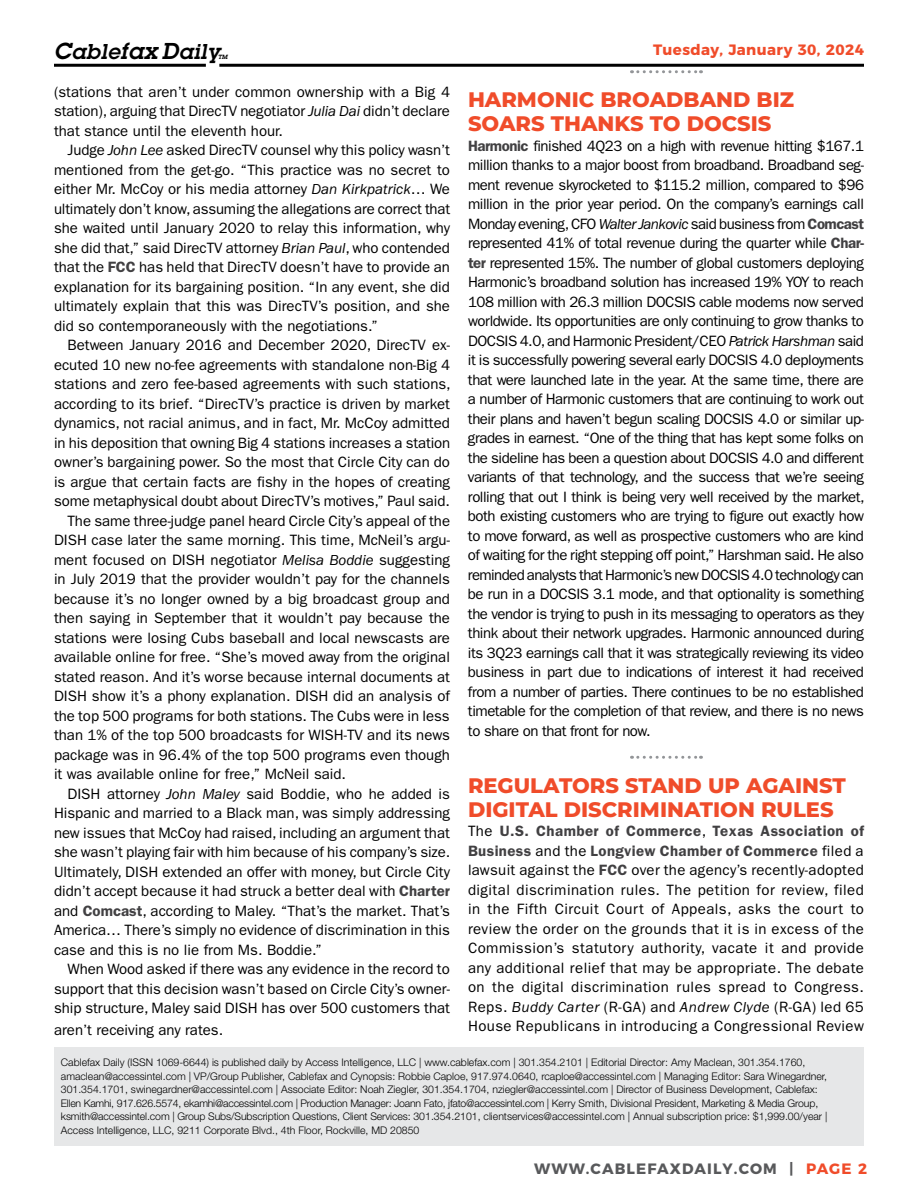
<style>
.page{position:relative;width:918px;height:1188px;background:#fff}
.page>*{position:absolute;margin:0;border:0;box-sizing:border-box;transform-origin:0 0}
.t1{font:800 21px/24px "Montserrat";color:#f04c2a}
.t2{font:italic 600 21px "Lubalin Graph Std";letter-spacing:.03em;color:#000}
.t3{font:15px/19.5px "ITC Franklin Gothic Std";color:#000;text-align:justify}
.t4{font:700 15px "Montserrat";letter-spacing:.075em;color:#58595b}
.t5{font:700 15px "Montserrat";letter-spacing:.025em;color:#f04c2a}
.t6{font:300 10.5px/13.5px "Helvetica Neue LT Std";color:#000}
.t7{font:italic 600 6px "Lubalin Graph Std";color:#000}
.s1{font-size:22.5px}
.s2{font-style:italic}
.s3{font-weight:600;color:#414042}
.s4{color:#f04c2a}
</style>
<div class="page">
<div style="left:54px;top:1047px;width:810px;height:98px;background:#e6e7e8"></div>
<hr style="left:219px;top:64px;width:645px;height:3px;background:#000">
<hr style="left:54px;top:64px;width:152px;height:3px;background:#000">
<svg style="left:632px;top:70px;width:69px;height:3px"></svg>
<svg style="left:632px;top:756px;width:69px;height:3px"></svg>
<h1 class="t2" style="left:54px;top:38px;width:167px"><span class="s1">C</span>able<span class="s1">fax D</span>aily</h1>
<p class="t7" style="left:218px;top:53px;width:11px">TM</p>
<p class="t5" style="left:653px;top:38px;width:212px">Tuesday, January 30, 2024</p>
<p class="t3" style="left:54px;top:82px;width:397px">(stations that aren’t under common ownership with a Big 4 station), arguing that DirecTV negotiator <span class="s2">Julia Dai</span> didn’t declare that stance until the eleventh hour.</p>
<p class="t3" style="left:54px;top:141px;width:398px;text-indent:14px">Judge <span class="s2">John Lee</span> asked DirecTV counsel why this policy wasn’t mentioned from the get-go. “This practice was no secret to either Mr. McCoy or his media attorney <span class="s2">Dan Kirkpatrick</span>… We ultimately don’t know, assuming the allegations are correct that she waited until January 2020 to relay this information, why she did that,” said DirecTV attorney <span class="s2">Brian Paul</span>, who contended that the <span class="s3">FCC</span> has held that DirecTV doesn’t have to provide an explanation for its bargaining position. “In any event, she did ultimately explain that this was DirecTV’s position, and she did so contemporaneously with the negotiations.”</p>
<p class="t3" style="left:68px;top:336px;width:384px">Between January 2016 and December 2020, DirecTV ex-</p>
<p class="t3" style="left:54px;top:355px;width:398px">ecuted 10 new no-fee agreements with standalone non-Big 4</p>
<p class="t3" style="left:54px;top:375px;width:398px">stations and zero fee-based agreements with such stations,</p>
<p class="t3" style="left:54px;top:394px;width:398px">according to its brief. “DirecTV’s practice is driven by market</p>
<p class="t3" style="left:54px;top:414px;width:397px">dynamics, not racial animus, and in fact, Mr. McCoy admitted</p>
<p class="t3" style="left:54px;top:433px;width:398px">in his deposition that owning Big 4 stations increases a station</p>
<p class="t3" style="left:54px;top:453px;width:397px">owner’s bargaining power. So the most that Circle City can do</p>
<p class="t3" style="left:54px;top:472px;width:398px">is argue that certain facts are fishy in the hopes of creating</p>
<p class="t3" style="left:54px;top:492px;width:397px">some metaphysical doubt about DirecTV’s motives,” Paul said.</p>
<p class="t3" style="left:68px;top:511px;width:384px">The same three-judge panel heard Circle City’s appeal of the</p>
<p class="t3" style="left:54px;top:531px;width:397px">DISH case later the same morning. This time, McNeil’s argu-</p>
<p class="t3" style="left:54px;top:550px;width:397px">ment focused on DISH negotiator <span class="s2">Melisa Boddie</span> suggesting</p>
<p class="t3" style="left:54px;top:570px;width:397px">in July 2019 that the provider wouldn’t pay for the channels</p>
<p class="t3" style="left:54px;top:589px;width:398px">because it’s no longer owned by a big broadcast group and</p>
<p class="t3" style="left:54px;top:609px;width:398px">then saying in September that it wouldn’t pay because the</p>
<p class="t3" style="left:54px;top:628px;width:398px">stations were losing Cubs baseball and local newscasts are</p>
<p class="t3" style="left:54px;top:648px;width:398px">available online for free. “She’s moved away from the original</p>
<p class="t3" style="left:54px;top:667px;width:397px">stated reason. And it’s worse because internal documents at</p>
<p class="t3" style="left:54px;top:687px;width:398px">DISH show it’s a phony explanation. DISH did an analysis of</p>
<p class="t3" style="left:54px;top:706px;width:397px">the top 500 programs for both stations. The Cubs were in less</p>
<p class="t3" style="left:54px;top:726px;width:398px">than 1% of the top 500 broadcasts for WISH-TV and its news</p>
<p class="t3" style="left:54px;top:745px;width:398px">package was in 96.4% of the top 500 programs even though</p>
<p class="t3" style="left:54px;top:765px;width:294px">it was available online for free,” McNeil said.</p>
<p class="t3" style="left:68px;top:784px;width:384px">DISH attorney <span class="s2">John Maley</span> said Boddie, who he added is</p>
<p class="t3" style="left:54px;top:804px;width:398px">Hispanic and married to a Black man, was simply addressing</p>
<p class="t3" style="left:54px;top:823px;width:397px">new issues that McCoy had raised, including an argument that</p>
<p class="t3" style="left:54px;top:843px;width:398px">she wasn’t playing fair with him because of his company’s size.</p>
<p class="t3" style="left:54px;top:862px;width:397px">Ultimately, DISH extended an offer with money, but Circle City</p>
<p class="t3" style="left:54px;top:882px;width:397px">didn’t accept because it had struck a better deal with <span class="s3">Charter</span></p>
<p class="t3" style="left:54px;top:901px;width:397px">and <span class="s3">Comcast</span>, according to Maley. “That’s the market. That’s</p>
<p class="t3" style="left:54px;top:921px;width:397px">America… There’s simply no evidence of discrimination in this</p>
<p class="t3" style="left:54px;top:940px;width:270px">case and this is no lie from Ms. Boddie.”</p>
<p class="t3" style="left:68px;top:960px;width:384px">When Wood asked if there was any evidence in the record to</p>
<p class="t3" style="left:54px;top:979px;width:398px">support that this decision wasn’t based on Circle City’s owner-</p>
<p class="t3" style="left:54px;top:999px;width:397px">ship structure, Maley said DISH has over 500 customers that</p>
<p class="t3" style="left:54px;top:1020px;width:171px">aren’t receiving any rates.</p>
<h1 class="t1" style="left:468px;top:86px;width:328px">HARMONIC BROADBAND BIZ<br>SOARS THANKS TO DOCSIS</h1>
<p class="t3" style="left:468px;top:136px;width:398px"><span class="s3">Harmonic</span> finished 4Q23 on a high with revenue hitting $167.1 million thanks to a major boost from broadband. Broadband seg&shy;ment revenue skyrocketed to $115.2 million, compared to $96 million in the prior year period. On the company’s earnings call Monday evening, CFO <span class="s2">Walter Jankovic</span> said business from <span class="s3">Comcast </span>represented 41% of total revenue during the quarter while <span class="s3">Char&shy;ter</span> represented 15%. The number of global customers deploying Harmonic’s broadband solution has increased 19% YOY to reach 108 million with 26.3 million DOCSIS cable modems now served worldwide. Its opportunities are only continuing to grow thanks to DOCSIS 4.0, and Harmonic President/CEO <span class="s2">Patrick Harshman</span> said it is successfully powering several early DOCSIS 4.0 deployments that were launched late in the year. At the same time, there are a number of Harmonic customers that are continuing to work out their plans and haven’t begun scaling DOCSIS 4.0 or similar up&shy;grades in earnest. “One of the thing that has kept some folks on the sideline has been a question about DOCSIS 4.0 and different variants of that technology, and the success that we’re seeing rolling that out I think is being very well received by the market, both existing customers who are trying to figure out exactly how to move forward, as well as prospective customers who are kind of waiting for the right stepping off point,” Harshman said. He also reminded analysts that Harmonic’s new DOCSIS 4.0 technology can be run in a DOCSIS 3.1 mode, and that optionality is something the vendor is trying to push in its messaging to operators as they think about their network upgrades. Harmonic announced during its 3Q23 earnings call that it was strategically reviewing its video business in part due to indications of interest it had received from a number of parties. There continues to be no established timetable for the completion of that review, and there is no news to share on that front for now.</p>
<h1 class="t1" style="left:468px;top:772px;width:379px">REGULATORS STAND UP AGAINST<br>DIGITAL DISCRIMINATION RULES</h1>
<p class="t3" style="left:468px;top:821px;width:398px">The <span class="s3">U.S. Chamber of Commerce</span>, <span class="s3">Texas Association of Business</span> and the <span class="s3">Longview Chamber of Commerce</span> filed a lawsuit against the <span class="s3">FCC</span> over the agency’s recently-adopted digital discrimination rules. The petition for review, filed in the Fifth Circuit Court of Appeals, asks the court to review the order on the grounds that it is in excess of the Commission’s statutory authority, vacate it and provide any additional relief that may be appropriate. The debate on the digital discrimination rules spread to Congress.<br>Reps. <span class="s2">Buddy Carter</span> (R-GA) and <span class="s2">Andrew Clyde</span> (R-GA) led 65<br>House Republicans in introducing a Congressional Review</p>
<p class="t6" style="left:61px;top:1055px;width:768px">Cablefax Daily (ISSN 1069-6644) is published daily by Access Intelligence, LLC | www.cablefax.com | 301.354.2101 | Editorial Director: Amy Maclean, 301.354.1760, amaclean@accessintel.com | VP/Group Publisher, Cablefax and Cynopsis: Robbie Caploe, 917.974.0640, rcaploe@accessintel.com | Managing Editor: Sara Winegardner, 301.354.1701, swinegardner@accessintel.com | Associate Editor: Noah Ziegler, 301.354.1704, nziegler@accessintel.com | Director of Business Development, Cablefax:<br>Ellen Kamhi, 917.626.5574, ekamhi@accessintel.com | Production Manager: Joann Fato, jfato@accessintel.com | Kerry Smith, Divisional President, Marketing &amp; Media Group, ksmith@accessintel.com | Group Subs/Subscription Questions, Client Services: 301.354.2101, clientservices@accessintel.com | Annual subscription price: $1,999.00/year | Access Intelligence, LLC, 9211 Corporate Blvd., 4th Floor, Rockville, MD 20850</p>
<p class="t4" style="left:534px;top:1156px;width:335px">WWW.CABLEFAXDAILY.COM | <span class="s4">PAGE 2</span></p>
</div>
